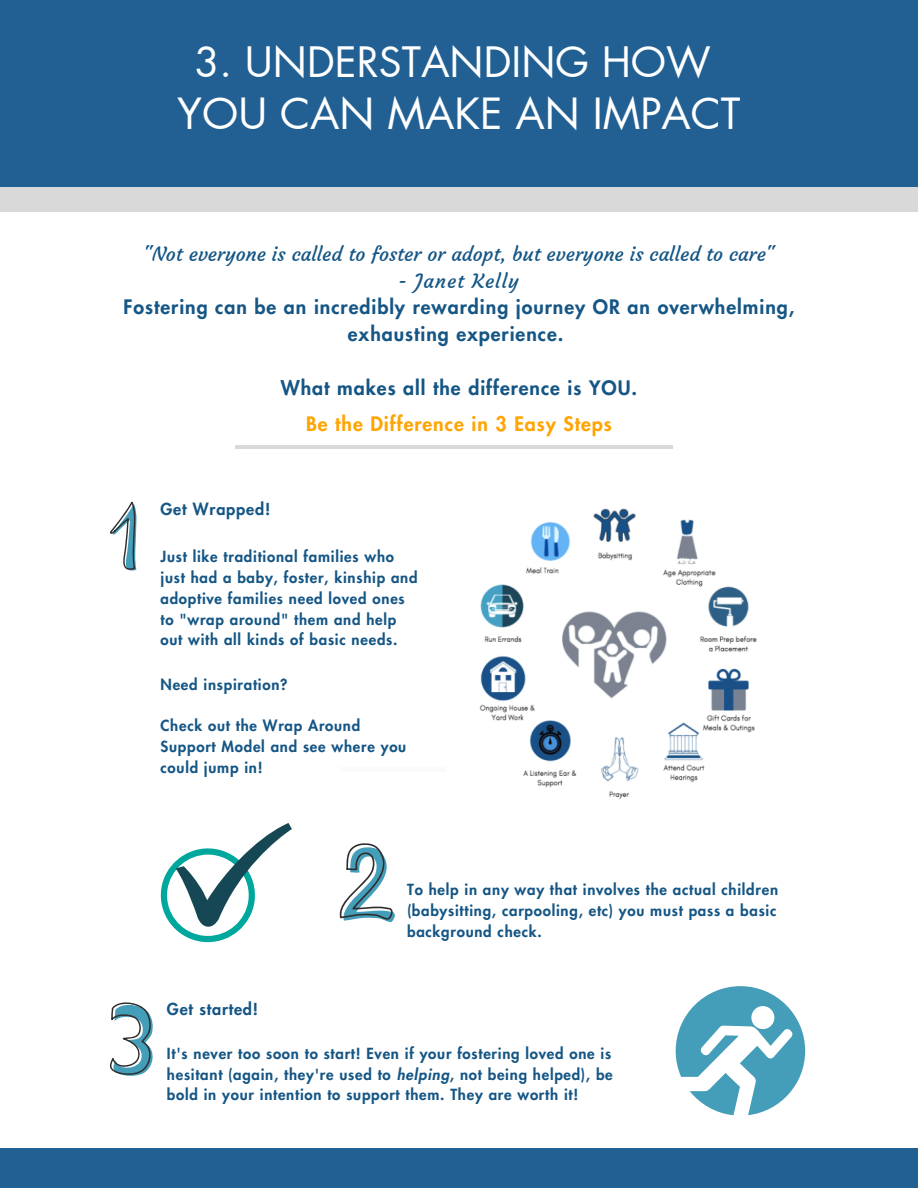
<style>
.page{position:relative;width:918px;height:1188px;background:#fff}
.page>*{position:absolute;margin:0;border:0;box-sizing:border-box;transform-origin:0 0}
.t1{font:42px "Futura LT Pro";color:#fff}
.t2{font:40.95px "Futura LT Pro";color:#fff}
.t3{font:800 19.5px/27px "Futura LT Pro";letter-spacing:.05em;color:#155685;text-align:center}
.t4{font:19.5px "Courgette";color:#155685}
.t5{font:800 19.5px "Futura LT Pro";letter-spacing:.05em;color:#ffa400}
.t6{font:19.5px "Courgette";letter-spacing:.05em;color:#155685}
.t7{font:800 16.2px "Futura LT Pro";letter-spacing:.05em;color:#155685}
.t8{font:800 15px/20.9px "Futura LT Pro";letter-spacing:.05em;color:#155685;text-align:justify}
.s1{font-style:italic}
</style>
<div class="page">
<div style="left:0;top:186px;width:918px;height:26px;background:#d9d9d9"></div>
<div style="left:340px;top:767px;width:104px;height:5px;background:#fafafa"></div>
<div style="left:0;top:0;width:918px;height:186px;background:#226093"></div>
<svg style="left:110px;top:502px;width:27px;height:69px"></svg>
<svg style="left:340px;top:843px;width:55px;height:79px"></svg>
<svg style="left:161px;top:823px;width:131px;height:119px"></svg>
<img style="left:479px;top:508px;width:278px;height:291px">
<div style="left:0;top:1148px;width:918px;height:40px;background:#226093"></div>
<svg style="left:110px;top:1002px;width:43px;height:74px"></svg>
<hr style="left:235px;top:445px;width:438px;height:3px;background:#d9d9d9">
<svg style="left:676px;top:986px;width:129px;height:129px"></svg>
<h3 class="t2" style="left:194px;top:44px;width:518px">3. UNDERSTANDING HOW</h3>
<h3 class="t1" style="left:177px;top:94px;width:565px">YOU CAN MAKE AN IMPACT</h3>
<h1 class="t4" style="left:143px;top:241px;width:633px">"Not everyone is called to foster or adopt, but everyone is called to care"</h1>
<h1 class="t6" style="left:398px;top:268px;width:122px">- Janet Kelly</h1>
<h2 class="t3" style="left:124px;top:294px;width:672px">Fostering can be an incredibly rewarding journey OR an overwhelming, exhausting experience.</h2>
<h2 class="t3" style="left:281px;top:375px;width:358px">What makes all the difference is YOU.</h2>
<h2 class="t5" style="left:306px;top:415px;width:307px">Be the Difference in 3 Easy Steps</h2>
<p class="t7" style="left:161px;top:501px;width:111px">Get Wrapped!</p>
<p class="t8" style="left:161px;top:547px;width:259px;text-align:left">Just like traditional families who just had a baby, foster, kinship and adoptive families need loved ones to "wrap around" them and help out with all kinds of basic needs.</p>
<p class="t8" style="left:161px;top:674px;width:129px">Need inspiration?</p>
<p class="t8" style="left:161px;top:716px;width:247px;text-align:left">Check out the Wrap Around<br>Support Model and see where you could jump in!</p>
<p class="t7" style="left:167px;top:1002px;width:93px">Get started!</p>
<p class="t8" style="left:407px;top:880px;width:372px">To help in any way that involves the actual children (babysitting, carpooling, etc) you must pass a basic background check.</p>
<p class="t8" style="left:167px;top:1044px;width:447px">It's never too soon to start! Even if your fostering loved one is hesitant (again, they're used to <span class="s1">helping</span>, not being helped), be bold in your intention to support them. They are worth it!</p>
</div>
